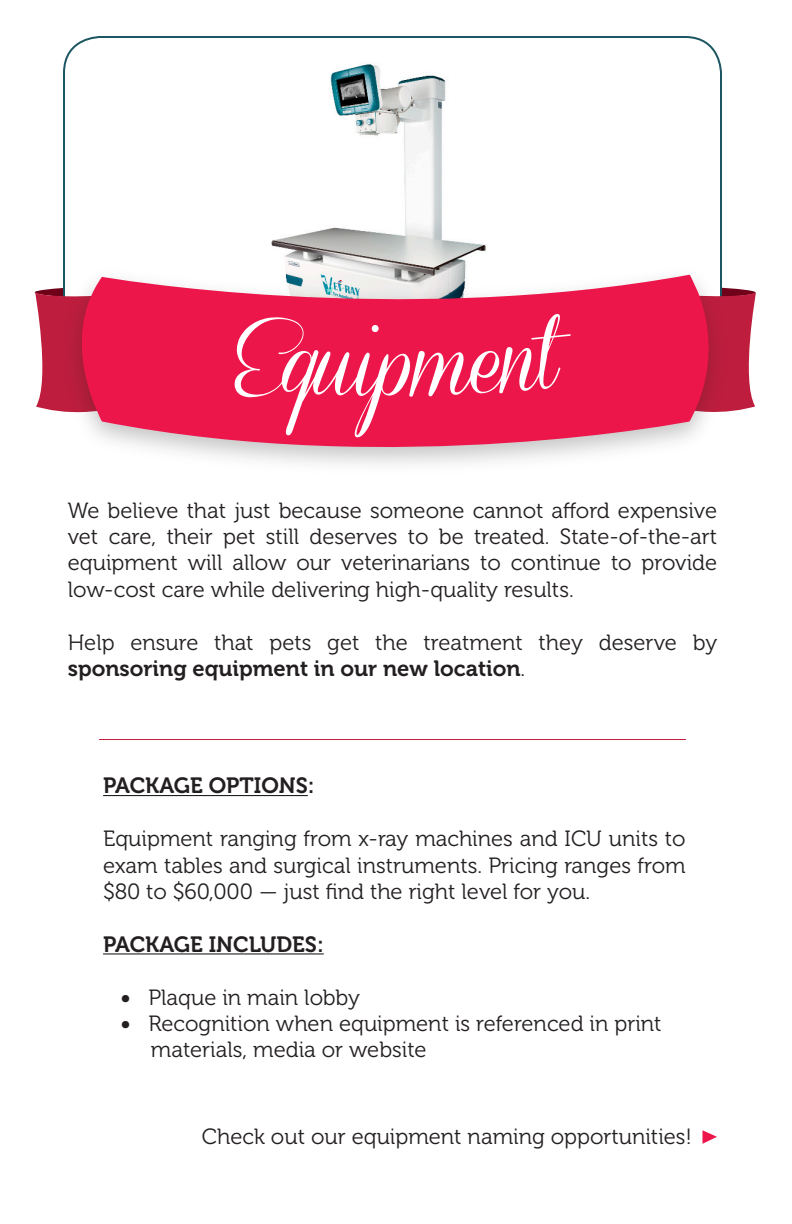
<style>
.page{position:relative;width:792px;height:1224px;background:#fff}
.page>*{position:absolute;margin:0;border:0;box-sizing:border-box;transform-origin:0 0}
.t1{font:80px "Coneria Script Demo";color:#fff}
.t2{font:22px/26.4px "Museo 300";color:#231f20;text-align:justify}
.t3{font:22px "Museo 700";color:#231f20}
.s1{font-family:"Museo 700"}
</style>
<div class="page">
<img style="left:271px;top:64px;width:215px;height:200px">
<hr style="left:99px;top:739px;width:587px;height:1px;background:#c11f3c">
<hr style="left:103px;top:795px;width:205px;height:1px;background:#231f20">
<hr style="left:103px;top:953px;width:221px;height:2px;background:#231f20">
<svg style="left:732px;top:288px;width:24px;height:123px"></svg>
<svg style="left:34px;top:288px;width:23px;height:123px"></svg>
<div style="left:62px;top:264px;width:668px;height:213px;background:#231f20;opacity:.26"></div>
<svg style="left:57px;top:275px;width:675px;height:202px;fill:#ed164b"></svg>
<svg style="left:702px;top:1130px;width:15px;height:14px"></svg>
<div style="left:233px;top:314px;width:148px;height:123px;background:#ed164b"></div>
<div style="left:408px;top:313px;width:168px;height:84px;background:#ed164b"></div>
<p class="t1" style="left:378px;top:320px;width:38px">p</p>
<p class="t2" style="left:68px;top:497px;width:651px">We believe that just because someone cannot afford expensive vet care, their pet still deserves to be treated. State-of-the-art equipment will allow our veterinarians to continue to provide low-cost care while delivering high-quality results.</p>
<p class="t2" style="left:68px;top:629px;width:651px">Help ensure that pets get the treatment they deserve by <span class="s1">sponsoring equipment in our new location</span>.</p>
<p class="t3" style="left:103px;top:774px;width:213px">PACKAGE OPTIONS:</p>
<p class="t2" style="left:103px;top:826px;width:584px">Equipment ranging from x-ray machines and ICU units to exam tables and surgical instruments. Pricing ranges from $80 to $60,000 — just find the right level for you.</p>
<p class="t3" style="left:103px;top:932px;width:222px">PACKAGE INCLUDES:</p>
<p class="t2" style="left:121px;top:984px;width:241px"><span class="s1">•</span> Plaque in main lobby</p>
<p class="t2" style="left:121px;top:1011px;width:543px"><span class="s1">•</span> Recognition when equipment is referenced in print</p>
<p class="t2" style="left:151px;top:1037px;width:277px">materials, media or website</p>
<p class="t2" style="left:202px;top:1124px;width:492px">Check out our equipment naming opportunities!</p>
</div>
